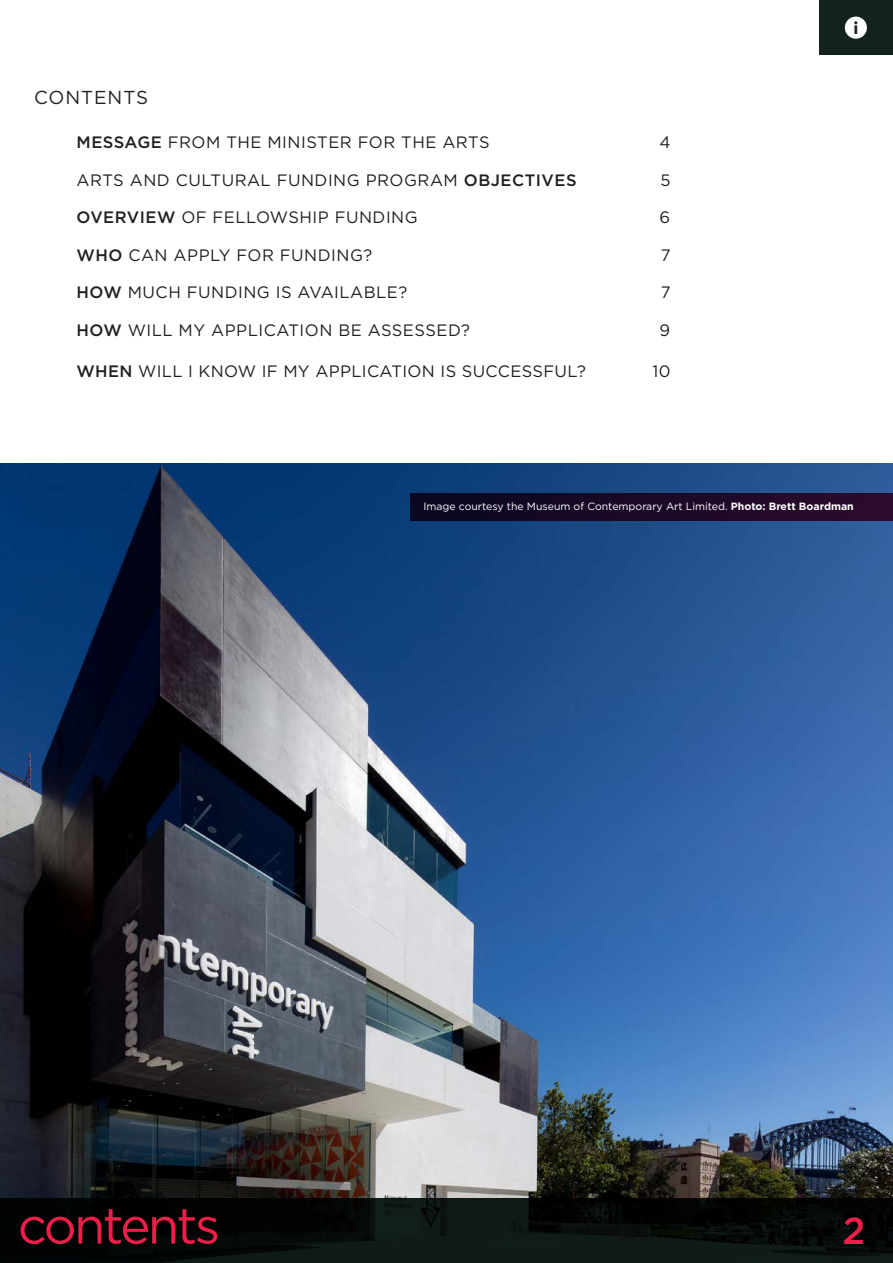
<style>
.page{position:relative;width:893px;height:1263px;background:#fff}
.page>*{position:absolute;margin:0;border:0;box-sizing:border-box;transform-origin:0 0}
.t1{font:51px "Gotham";letter-spacing:-.05em;color:#ee1e48}
.t2{font:500 37.5px "Gotham";color:#ee1e48}
.t3{font:18.75px "Gotham";letter-spacing:.05em;color:#231f20}
.t4{font:900 17.25px "Circular Std";color:#231f20}
.t5{font:16.5px "Gotham";letter-spacing:.03em;color:#231f20}
.t6{font:10.5px "Gotham";color:#fff}
.s1{font-weight:500}
.s2{font-weight:700}
</style>
<div class="page">
<img style="left:0;top:463px;width:893px;height:735px">
<svg style="left:0;top:1198px;width:893px;height:65px;background:#070c0b"></svg>
<div style="left:820px;top:1px;width:73px;height:54px;background:#14221e"></div>
<div style="left:845px;top:17px;width:22px;height:22px;background:#fff;border-radius:50%"></div>
<div style="left:410px;top:493px;width:483px;height:27px;background:linear-gradient(to right,#080621,#2d0b2b)"></div>
<p class="t3" style="left:34px;top:86px;width:116px">CONTENTS</p>
<p class="t5" style="left:77px;top:132px;width:415px"><span class="s1">MESSAGE</span> FROM THE MINISTER FOR THE ARTS</p>
<p class="t5" style="left:659px;top:132px;width:13px">4</p>
<p class="t5" style="left:77px;top:169px;width:501px">ARTS AND CULTURAL FUNDING PROGRAM <span class="s1">OBJECTIVES</span></p>
<p class="t5" style="left:660px;top:169px;width:12px">5</p>
<p class="t5" style="left:77px;top:207px;width:343px"><span class="s1">OVERVIEW</span> OF FELLOWSHIP FUNDING</p>
<p class="t5" style="left:659px;top:207px;width:12px">6</p>
<p class="t5" style="left:77px;top:244px;width:297px"><span class="s1">WHO</span> CAN APPLY FOR FUNDING?</p>
<p class="t5" style="left:661px;top:244px;width:11px">7</p>
<p class="t5" style="left:77px;top:282px;width:332px"><span class="s1">HOW</span> MUCH FUNDING IS AVAILABLE?</p>
<p class="t5" style="left:661px;top:282px;width:11px">7</p>
<p class="t5" style="left:77px;top:319px;width:395px"><span class="s1">HOW</span> WILL MY APPLICATION BE ASSESSED?</p>
<p class="t5" style="left:659px;top:319px;width:12px">9</p>
<p class="t5" style="left:77px;top:360px;width:511px"><span class="s1">WHEN</span> WILL I KNOW IF MY APPLICATION IS SUCCESSFUL?</p>
<p class="t5" style="left:652px;top:360px;width:20px">10</p>
<p class="t4" style="left:853px;top:17px;width:6px">i</p>
<p class="t6" style="left:423px;top:500px;width:432px">Image courtesy the Museum of Contemporary Art Limited. <span class="s2">Photo: Brett Boardman</span></p>
<h1 class="t1" style="left:18px;top:1193px;width:204px">contents</h1>
<h2 class="t2" style="left:842px;top:1206px;width:24px">2</h2>
</div>
